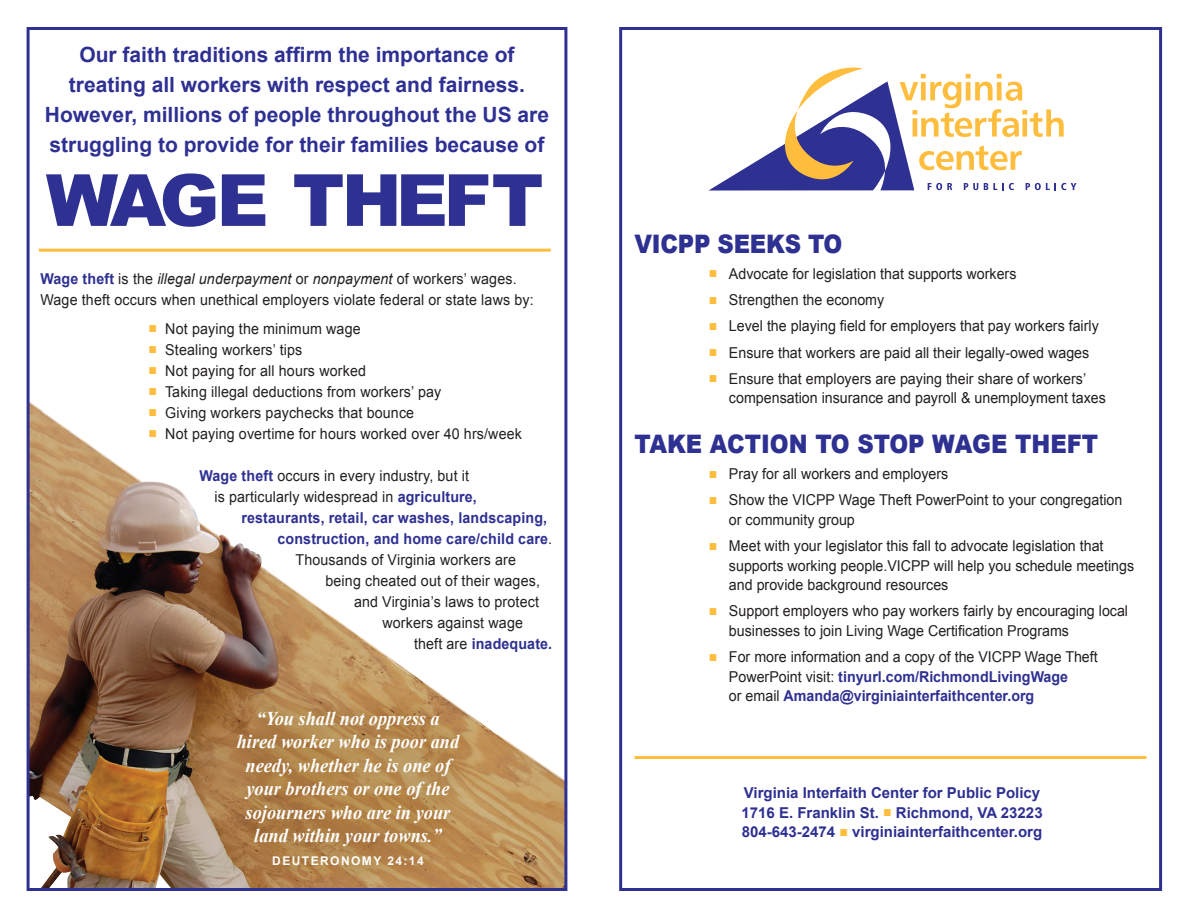
<style>
.page{position:relative;width:1188px;height:918px;background:#fff}
.page>*{position:absolute;margin:0;border:0;box-sizing:border-box;transform-origin:0 0}
.t1{font:900 72px "Arial";letter-spacing:-.06em;color:#2e3092}
.t2{font:900 25.5px "Arial";letter-spacing:-.005em;color:#2e3092;scale:.89 1}
.t3{font:700 21px/30px "Arial";color:#2e3092;text-align:center}
.t4{font:italic 700 19.5px/23.4px "Times New Roman";color:#fff;text-align:center;scale:.94 1}
.t5{font:15px/19.5px "Arial";color:#231f20;scale:.95 1}
.t6{font:700 15px/19.5px "Arial";color:#2e3092}
.t7{font:700 15px "Arial";color:#2e3092;scale:.95 1}
.t8{font:700 12px "Arial";letter-spacing:.12em;color:#fff}
.s1{font-weight:700;color:#2e3092}
.s2{font-style:italic}
.s3{color:#febd3d}
.s4{font-weight:400;color:#231f20}
.s5{font-weight:400;color:#febd3d}
</style>
<div class="page">
<img style="left:31px;top:403px;width:532px;height:484px">
<svg style="left:220px;top:693px;width:257px;height:190px"></svg>
<div style="left:27px;top:27px;width:540px;height:864px;border:3px solid #2e3092"></div>
<div style="left:619px;top:27px;width:543px;height:864px;border:3px solid #2e3092"></div>
<svg style="left:708px;top:67px;width:368px;height:124px"></svg>
<hr style="left:634px;top:756px;width:512px;height:3px;background:#febd3d">
<hr style="left:39px;top:249px;width:512px;height:3px;background:#febd3d">
<h3 class="t3" style="left:45px;top:40px;width:506px">Our faith traditions affirm the importance of treating all workers with respect and fairness.<br>However, millions of people throughout the US are struggling to provide for their families because of</h3>
<h1 class="t1" style="left:46px;top:148px;width:499px">WAGE THEFT</h1>
<p class="t5" style="left:40px;top:269px;width:521px;line-height:21px"><span class="s1">Wage theft</span> is the <span class="s2">illegal underpayment</span> or <span class="s2">nonpayment</span> of workers’ wages.<br>Wage theft occurs when unethical employers violate federal or state laws by:</p>
<p class="t5" style="left:149px;top:319px;width:225px"><span class="s3">■</span> Not paying the minimum wage</p>
<p class="t5" style="left:149px;top:340px;width:164px"><span class="s3">■</span> Stealing workers’ tips</p>
<p class="t5" style="left:149px;top:361px;width:230px"><span class="s3">■</span> Not paying for all hours worked</p>
<p class="t5" style="left:149px;top:382px;width:310px"><span class="s3">■</span> Taking illegal deductions from workers’ pay</p>
<p class="t5" style="left:149px;top:403px;width:281px"><span class="s3">■</span> Giving workers paychecks that bounce</p>
<p class="t5" style="left:149px;top:424px;width:395px"><span class="s3">■</span> Not paying overtime for hours worked over 40 hrs/week</p>
<p class="t5" style="left:200px;top:466px;width:285px"><span class="s1">Wage theft</span> occurs in every industry, but it</p>
<p class="t5" style="left:215px;top:487px;width:278px">is particularly widespread in <span class="s1">agriculture,</span></p>
<p class="t7" style="left:242px;top:507px;width:323px">restaurants, retail, car washes, landscaping,</p>
<p class="t7" style="left:278px;top:528px;width:291px">construction, and home care/child care<span class="s4">.</span></p>
<p class="t5" style="left:296px;top:550px;width:234px">Thousands of Virginia workers are</p>
<p class="t5" style="left:326px;top:571px;width:227px">being cheated out of their wages,</p>
<p class="t5" style="left:354px;top:592px;width:196px">and Virginia’s laws to protect</p>
<p class="t5" style="left:382px;top:613px;width:149px">workers against wage</p>
<p class="t7" style="left:414px;top:633px;width:147px"><span class="s4">theft are</span> inadequate.</p>
<h3 class="t4" style="left:237px;top:706px;width:238px">“You shall not oppress a hired worker who is poor and needy, whether he is one of your brothers or one of the sojourners who are in your land within your towns.”</h3>
<p class="t8" style="left:272px;top:853px;width:153px">DEUTERONOMY 24:14</p>
<h2 class="t2" style="left:634px;top:225px;width:235px">VICPP SEEKS TO</h2>
<p class="t5" style="left:709px;top:264px;width:325px"><span class="s3">■</span> Advocate for legislation that supports workers</p>
<p class="t5" style="left:709px;top:290px;width:186px"><span class="s3">■</span> Strengthen the economy</p>
<p class="t5" style="left:709px;top:317px;width:412px"><span class="s3">■</span> Level the playing field for employers that pay workers fairly</p>
<p class="t5" style="left:709px;top:343px;width:402px"><span class="s3">■</span> Ensure that workers are paid all their legally-owed wages</p>
<p class="t5" style="left:729px;top:369px;width:398px;text-indent:-20px"><span class="s3">■</span> Ensure that employers are paying their share of workers’ compensation insurance and payroll &amp; unemployment taxes</p>
<h2 class="t2" style="left:634px;top:425px;width:523px">TAKE ACTION TO STOP WAGE THEFT</h2>
<p class="t5" style="left:709px;top:464px;width:254px"><span class="s3">■</span> Pray for all workers and employers</p>
<p class="t5" style="left:729px;top:490px;width:416px;text-indent:-20px"><span class="s3">■</span> Show the VICPP Wage Theft PowerPoint to your congregation or community group</p>
<p class="t5" style="left:729px;top:536px;width:428px;text-indent:-20px"><span class="s3">■</span> Meet with your legislator this fall to advocate legislation that supports working people.VICPP will help you schedule meetings and provide background resources</p>
<p class="t5" style="left:729px;top:601px;width:422px;text-indent:-20px"><span class="s3">■</span> Support employers who pay workers fairly by encouraging local businesses to join Living Wage Certification Programs</p>
<p class="t5" style="left:729px;top:647px;width:390px;text-indent:-20px"><span class="s3">■</span> For more information and a copy of the VICPP Wage Theft<br>PowerPoint visit: <span class="s1">tinyurl.com/RichmondLivingWage<br></span>or email <span class="s1">Amanda@virginiainterfaithcenter.org</span></p>
<p class="t6" style="left:741px;top:784px;width:303px">Virginia Interfaith Center for Public Policy<br>1716 E. Franklin St. <span class="s5">■</span> Richmond, VA 23223<br>804-643-2474 <span class="s5">■</span> virginiainterfaithcenter.org</p>
</div>
